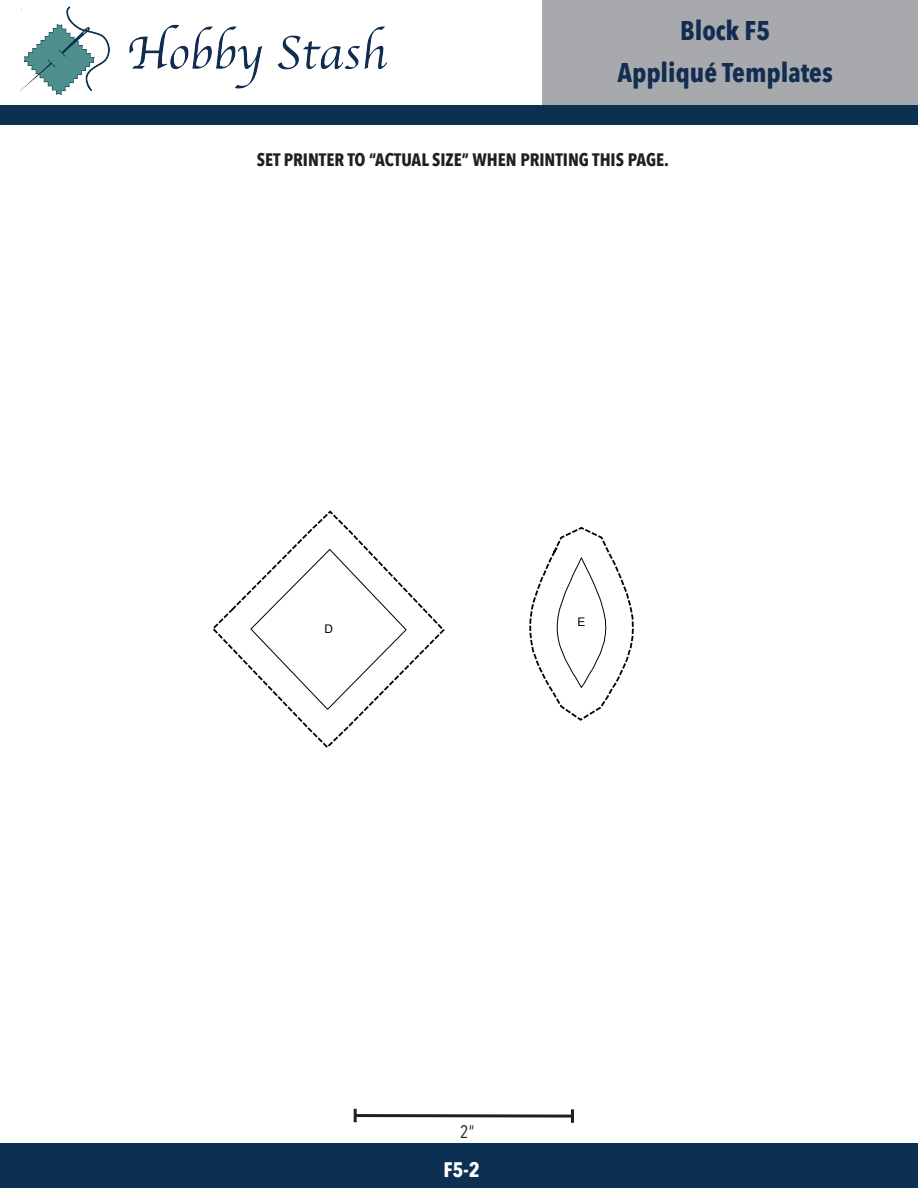
<style>
.page{position:relative;width:918px;height:1188px;background:#fff}
.page>*{position:absolute;margin:0;border:0;box-sizing:border-box;transform-origin:0 0}
.t1{font:700 27px/42px "Avenir Next Condensed";color:#132c51;text-align:center}
.t2{font:700 21px "Avenir Next Condensed";color:#fff}
.t3{font:700 18px "Avenir Next Condensed";color:#231f20}
.t4{font:18px "Avenir Next Condensed";color:#231f20}
.t5{font:11.85px "Arial";color:#000}
</style>
<div class="page">
<div style="left:0;top:1144px;width:918px;height:44px;background:#0b3052"></div>
<div style="left:0;top:105px;width:918px;height:19px;background:#0b3052"></div>
<img style="left:19px;top:6px;width:368px;height:89px">
<div style="left:542px;top:0;width:376px;height:105px;background:#a8a9ad"></div>
<svg style="left:353px;top:1109px;width:218px;height:13px"></svg>
<hr style="left:571px;top:1109px;width:3px;height:14px;background:#231f20">
<svg style="left:213px;top:510px;width:232px;height:238px"></svg>
<svg style="left:529px;top:527px;width:105px;height:194px"></svg>
<h1 class="t1" style="left:617px;top:9px;width:217px">Block F5<br>Appliqué Templates</h1>
<p class="t3" style="left:257px;top:149px;width:414px">SET PRINTER TO “ACTUAL SIZE” WHEN PRINTING THIS PAGE.</p>
<p class="t5" style="left:324px;top:622px;width:10px">D</p>
<p class="t5" style="left:577px;top:615px;width:9px">E</p>
<p class="t4" style="left:460px;top:1116px;width:16px">2”</p>
<p class="t2" style="left:443px;top:1156px;width:38px">F5-2</p>
</div>
